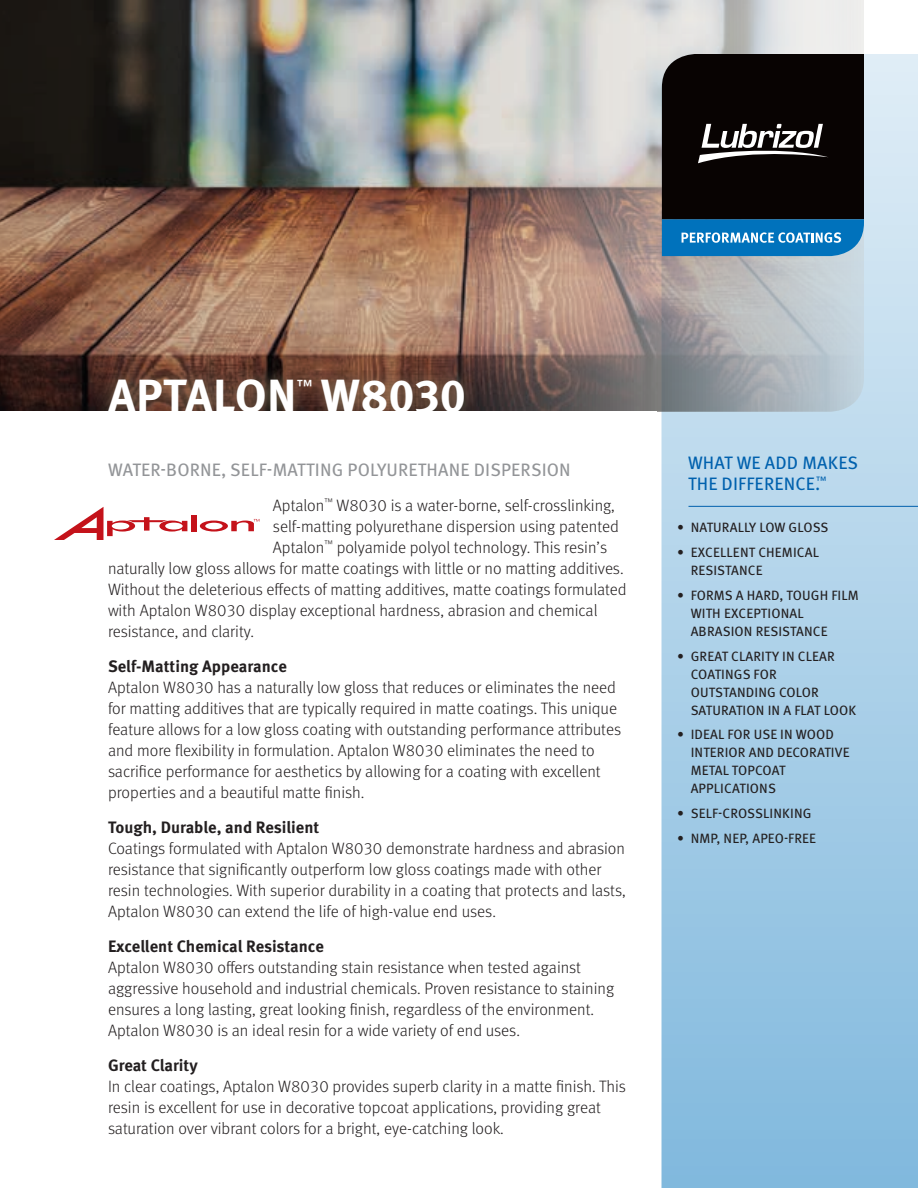
<style>
.page{position:relative;width:918px;height:1188px;background:#fff}
.page>*{position:absolute;margin:0;border:0;box-sizing:border-box;transform-origin:0 0}
.t1{font:700 46.5px "Meta OT";letter-spacing:.005em;color:#fff}
.Title_-_Gray{font:18px "Meta OT";letter-spacing:.01em;color:#939598}
.t2{font:18px/21.6px "Meta OT";letter-spacing:.01em;color:#0072bc}
.Body{font:300 16.5px/21px "Meta OT";color:#231f20}
.Body_Subs{font:700 16.5px "Meta OT";color:#231f20}
.t3{font:500 15.75px "Meta OT";color:#fff}
.t4{font:13.5px/18px "Meta OT";letter-spacing:.01em;color:#231f20}
</style>
<div class="page">
<svg style="left:662px;top:54px;width:256px;height:1134px;background:#a5cce6"></svg>
<hr style="left:688px;top:506px;width:230px;height:1px;background:#0072bc">
<img style="left:0;top:0;width:864px;height:412px">
<div style="left:191px;top:515px;width:5px;height:16px;background:#c4121a"></div>
<svg style="left:54px;top:507px;width:133px;height:33px"></svg>
<svg style="left:200px;top:519px;width:59px;height:13px"></svg>
<svg style="left:662px;top:54px;width:202px;height:202px;background:#182631"></svg>
<div style="left:95px;top:364px;width:384px;height:64px;background:#998465;opacity:.8"></div>
<div style="left:0;top:412px;width:657px;height:25px;background:#fff"></div>
<p class="t1" style="left:108px;top:366px;width:190px">APTALON</p>
<p class="t3" style="left:297px;top:376px;width:17px">™</p>
<p class="t1" style="left:321px;top:366px;width:147px">W8030</p>
<p class="Title_-_Gray" style="left:108px;top:459px;width:464px">WATER-BORNE, SELF-MATTING POLYURETHANE DISPERSION</p>
<p class="Body" style="left:273px;top:495px;width:344px">Aptalon<sup>™</sup> W8030 is a water-borne, self-crosslinking,</p>
<p class="Body" style="left:273px;top:516px;width:348px">self-matting polyurethane dispersion using patented</p>
<p class="Body" style="left:273px;top:537px;width:336px">Aptalon<sup>™</sup> polyamide polyol technology. This resin’s</p>
<p class="Body" style="left:108px;top:558px;width:517px">naturally low gloss allows for matte coatings with little or no matting additives.</p>
<p class="Body" style="left:108px;top:579px;width:520px">Without the deleterious effects of matting additives, matte coatings formulated</p>
<p class="Body" style="left:108px;top:600px;width:491px">with Aptalon W8030 display exceptional hardness, abrasion and chemical</p>
<p class="Body" style="left:108px;top:621px;width:148px">resistance, and clarity.</p>
<p class="Body_Subs" style="left:108px;top:656px;width:180px">Self-Matting Appearance</p>
<p class="Body" style="left:108px;top:677px;width:515px">Aptalon W8030 has a naturally low gloss that reduces or eliminates the need for matting additives that are typically required in matte coatings. This unique feature allows for a low gloss coating with outstanding performance attributes and more flexibility in formulation. Aptalon W8030 eliminates the need to sacrifice performance for aesthetics by allowing for a coating with excellent properties and a beautiful matte finish.</p>
<p class="Body_Subs" style="left:108px;top:817px;width:213px">Tough, Durable, and Resilient</p>
<p class="Body" style="left:108px;top:838px;width:519px">Coatings formulated with Aptalon W8030 demonstrate hardness and abrasion resistance that significantly outperform low gloss coatings made with other resin technologies. With superior durability in a coating that protects and lasts, Aptalon W8030 can extend the life of high-value end uses.</p>
<p class="Body_Subs" style="left:108px;top:936px;width:217px">Excellent Chemical Resistance</p>
<p class="Body" style="left:108px;top:957px;width:508px">Aptalon W8030 offers outstanding stain resistance when tested against aggressive household and industrial chemicals. Proven resistance to staining ensures a long lasting, great looking finish, regardless of the environment.<br>Aptalon W8030 is an ideal resin for a wide variety of end uses.</p>
<p class="Body_Subs" style="left:108px;top:1055px;width:91px">Great Clarity</p>
<p class="Body" style="left:108px;top:1076px;width:519px">In clear coatings, Aptalon W8030 provides superb clarity in a matte finish. This resin is excellent for use in decorative topcoat applications, providing great saturation over vibrant colors for a bright, eye-catching look.</p>
<p class="t2" style="left:688px;top:452px;width:172px">WHAT WE ADD MAKES<br>THE DIFFERENCE.<sup>™</sup></p>
<p class="t4" style="left:677px;top:519px;width:153px">• NATURALLY LOW GLOSS</p>
<p class="t4" style="left:691px;top:544px;width:130px;text-indent:-14px">• EXCELLENT CHEMICAL<br>RESISTANCE</p>
<p class="t4" style="left:691px;top:586px;width:170px;text-indent:-14px">• FORMS A HARD, TOUGH FILM<br>WITH EXCEPTIONAL<br>ABRASION RESISTANCE</p>
<p class="t4" style="left:691px;top:647px;width:167px;text-indent:-14px">• GREAT CLARITY IN CLEAR<br>COATINGS FOR<br>OUTSTANDING COLOR<br>SATURATION IN A FLAT LOOK</p>
<p class="t4" style="left:691px;top:726px;width:160px;text-indent:-14px">• IDEAL FOR USE IN WOOD<br>INTERIOR AND DECORATIVE<br>METAL TOPCOAT<br>APPLICATIONS</p>
<p class="t4" style="left:677px;top:805px;width:136px">• SELF-CROSSLINKING</p>
<p class="t4" style="left:677px;top:829px;width:140px">• NMP, NEP, APEO-FREE</p>
</div>
